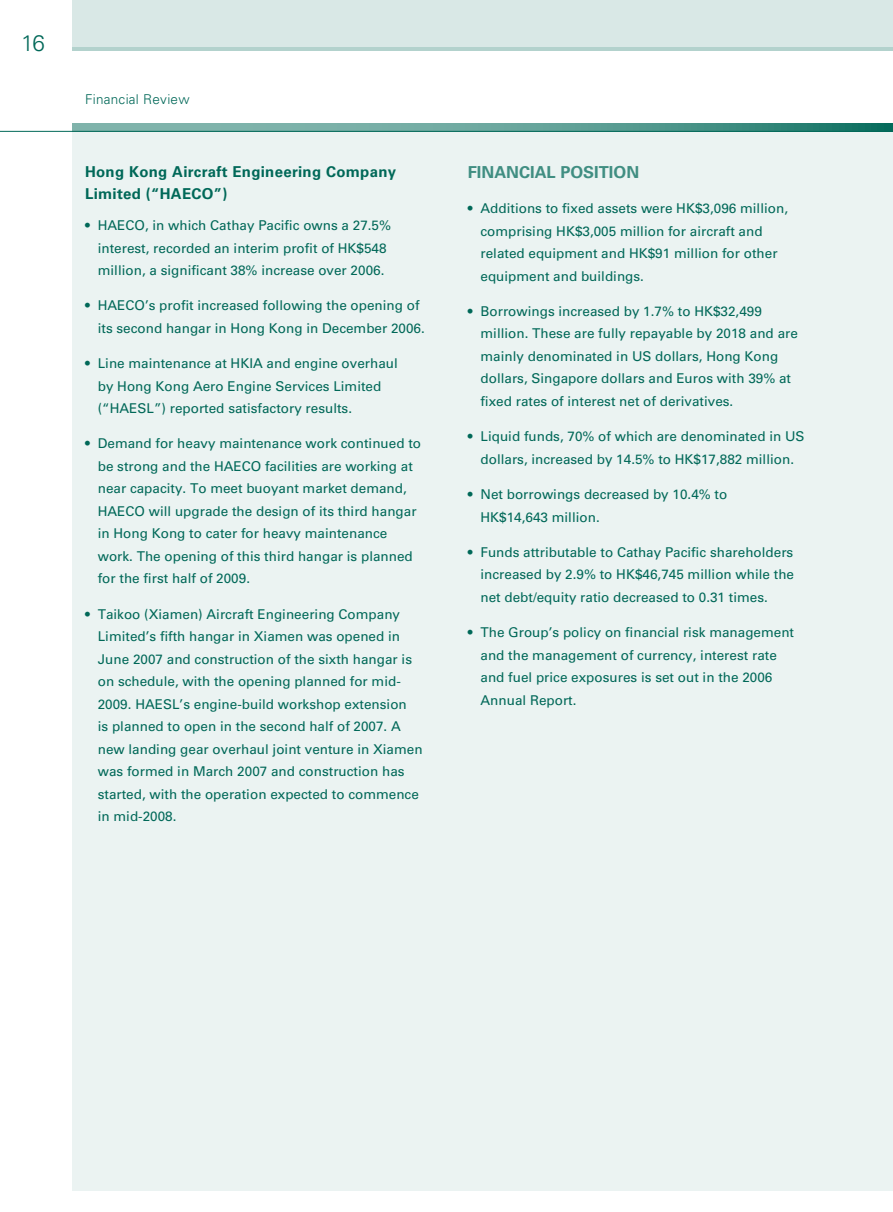
<style>
.page{position:relative;width:893px;height:1212px;background:#fff}
.page>*{position:absolute;margin:0;border:0;box-sizing:border-box;transform-origin:0 0}
.t1{font:300 22.5px "Univers";color:#006858}
.t2{font:700 16.5px "Univers";color:#408e82}
.t3{font:700 15px/22.5px "Univers";letter-spacing:.02em;color:#006858}
.t4{font:13.5px/22.5px "Univers";color:#006858}
.t5{font:300 13.5px "Univers";letter-spacing:.02em;color:#006858}
</style>
<div class="page">
<svg style="left:72px;top:123px;width:820px;height:8px;background:#5d9f95"></svg>
<div style="left:72px;top:0;width:821px;height:50px;background:#d9e8e6"></div>
<div style="left:72px;top:132px;width:821px;height:1059px;background:#ebf3f2"></div>
<hr style="left:0;top:131px;width:893px;height:1px;background:#006858">
<hr style="left:72px;top:47px;width:821px;height:3px;background:#b3d2cd">
<h1 class="t1" style="left:21px;top:29px;width:12px">16</h1>
<p class="t5" style="left:85px;top:91px;width:106px">Financial Review</p>
<p class="t3" style="left:85px;top:160px;width:313px">Hong Kong Aircraft Engineering Company<br>Limited (“HAECO”)</p>
<p class="t4" style="left:98px;top:214px;width:295px;text-indent:-13px">• HAECO, in which Cathay Pacific owns a 27.5% interest, recorded an interim profit of HK$548 million, a significant 38% increase over 2006.</p>
<p class="t4" style="left:98px;top:294px;width:329px;text-indent:-13px">• HAECO’s profit increased following the opening of its second hangar in Hong Kong in December 2006.</p>
<p class="t4" style="left:98px;top:352px;width:302px;text-indent:-13px">• Line maintenance at HKIA and engine overhaul by Hong Kong Aero Engine Services Limited (“HAESL”) reported satisfactory results.</p>
<p class="t4" style="left:98px;top:432px;width:325px;text-indent:-13px">• Demand for heavy maintenance work continued to be strong and the HAECO facilities are working at near capacity. To meet buoyant market demand, HAECO will upgrade the design of its third hangar in Hong Kong to cater for heavy maintenance work. The opening of this third hangar is planned for the first half of 2009.</p>
<p class="t4" style="left:98px;top:603px;width:326px;text-indent:-13px">• Taikoo (Xiamen) Aircraft Engineering Company Limited’s fifth hangar in Xiamen was opened in June 2007 and construction of the sixth hangar is on schedule, with the opening planned for mid-2009. HAESL’s engine-build workshop extension<br>is planned to open in the second half of 2007. A new landing gear overhaul joint venture in Xiamen was formed in March 2007 and construction has started, with the operation expected to commence in mid-2008.</p>
<p class="t2" style="left:468px;top:162px;width:105px">Financial pos</p>
<p class="t2" style="left:594px;top:162px;width:46px">ition</p>
<p class="t4" style="left:480px;top:197px;width:309px;text-indent:-13px">• Additions to fixed assets were HK$3,096 million, comprising HK$3,005 million for aircraft and related equipment and HK$91 million for other equipment and buildings.</p>
<p class="t4" style="left:480px;top:300px;width:319px;text-indent:-13px">• Borrowings increased by 1.7% to HK$32,499 million. These are fully repayable by 2018 and are mainly denominated in US dollars, Hong Kong dollars, Singapore dollars and Euros with 39% at fixed rates of interest net of derivatives.</p>
<p class="t4" style="left:468px;top:425px;width:338px;text-align:center">• Liquid funds, 70% of which are denominated in US dollars, increased by 14.5% to HK$17,882 million.</p>
<p class="t4" style="left:480px;top:483px;width:248px;text-indent:-13px">• Net borrowings decreased by 10.4% to<br>HK$14,643 million.</p>
<p class="t4" style="left:480px;top:541px;width:315px;text-align:justify;text-indent:-13px">• Funds attributable to Cathay Pacific shareholders increased by 2.9% to HK$46,745 million while the net debt/equity ratio decreased to 0.31 times.</p>
<p class="t4" style="left:480px;top:621px;width:315px;text-indent:-13px">• The Group’s policy on financial risk management and the management of currency, interest rate and fuel price exposures is set out in the 2006<br>Annual Report.</p>
</div>
